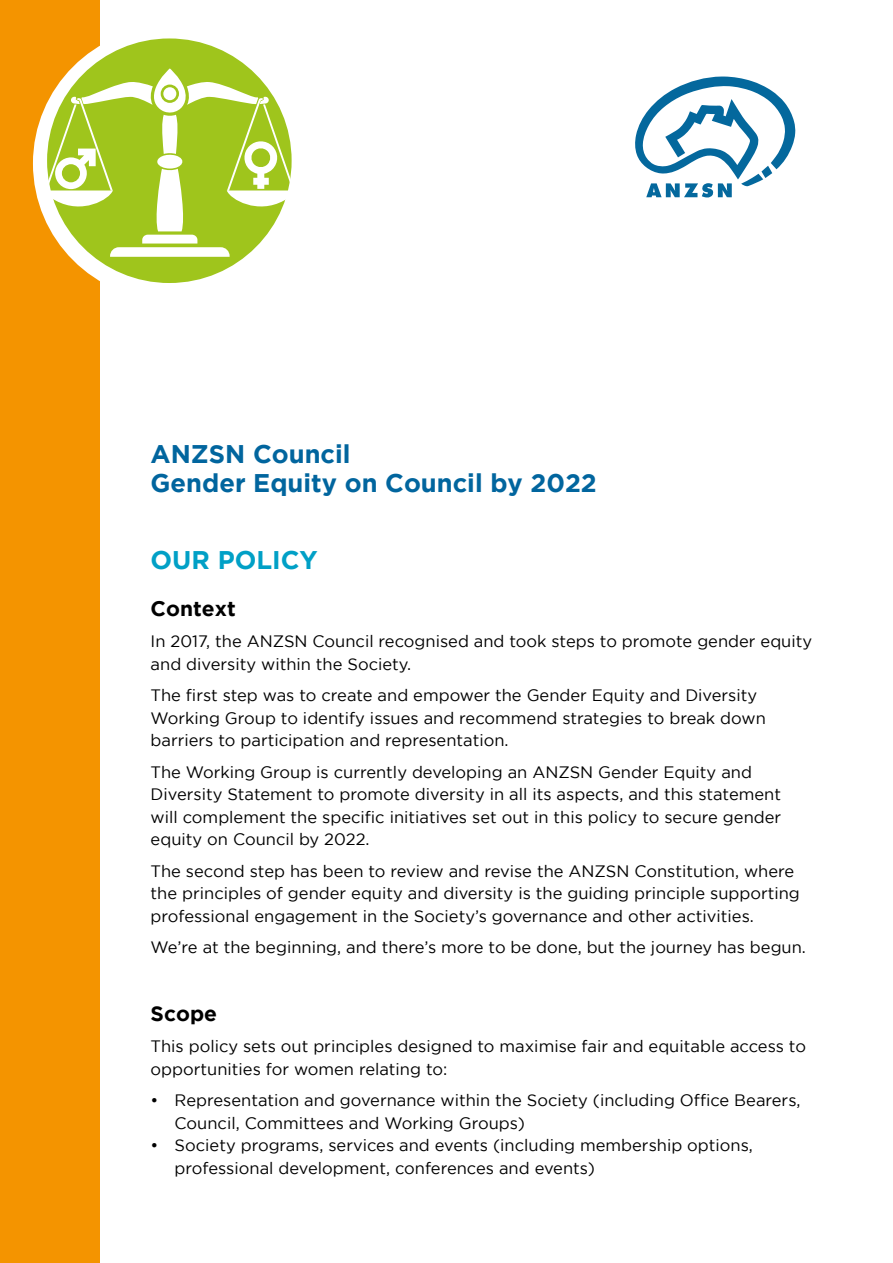
<style>
.page{position:relative;width:893px;height:1263px;background:#fff}
.page>*{position:absolute;margin:0;border:0;box-sizing:border-box;transform-origin:0 0}
.t1{font:700 25.5px/28.5px "Gotham";color:#01659e}
.t2{font:700 25.5px "Gotham";color:#01a0c6}
.t3{font:700 21px "Gotham";color:#000}
.t4{font:16.5px/22.5px "Gotham";color:#000}
</style>
<div class="page">
<div style="left:0;top:0;width:100px;height:1263px;background:#f49400"></div>
<div style="left:33px;top:27px;width:274px;height:273px;background:#fff;border-radius:50%"></div>
<div style="left:47px;top:38px;width:245px;height:245px;background:#9fc51c;border-radius:50%"></div>
<svg style="left:45px;top:68px;width:247px;height:189px"></svg>
<svg style="left:635px;top:77px;width:160px;height:120px"></svg>
<h1 class="t1" style="left:151px;top:439px;width:448px">ANZSN Council<br>Gender Equity on Council by 2022</h1>
<h1 class="t2" style="left:151px;top:545px;width:169px">OUR POLICY</h1>
<p class="t3" style="left:151px;top:596px;width:87px">Context</p>
<p class="t4" style="left:151px;top:630px;width:663px">In 2017, the ANZSN Council recognised and took steps to promote gender equity and diversity within the Society.</p>
<p class="t4" style="left:151px;top:684px;width:617px">The first step was to create and empower the Gender Equity and Diversity<br>Working Group to identify issues and recommend strategies to break down barriers to participation and representation.</p>
<p class="t4" style="left:151px;top:760px;width:632px">The Working Group is currently developing an ANZSN Gender Equity and Diversity Statement to promote diversity in all its aspects, and this statement will complement the specific initiatives set out in this policy to secure gender equity on Council by 2022.</p>
<p class="t4" style="left:151px;top:859px;width:651px">The second step has been to review and revise the ANZSN Constitution, where the principles of gender equity and diversity is the guiding principle supporting professional engagement in the Society’s governance and other activities.</p>
<p class="t4" style="left:151px;top:936px;width:657px">We’re at the beginning, and there’s more to be done, but the journey has begun.</p>
<p class="t3" style="left:151px;top:1001px;width:68px">Scope</p>
<p class="t4" style="left:151px;top:1035px;width:657px">This policy sets out principles designed to maximise fair and equitable access to opportunities for women relating to:</p>
<p class="t4" style="left:175px;top:1089px;width:627px;text-indent:-24px">• Representation and governance within the Society (including Office Bearers,<br>Council, Committees and Working Groups)</p>
<p class="t4" style="left:175px;top:1134px;width:580px;text-indent:-24px">• Society programs, services and events (including membership options, professional development, conferences and events)</p>
</div>
